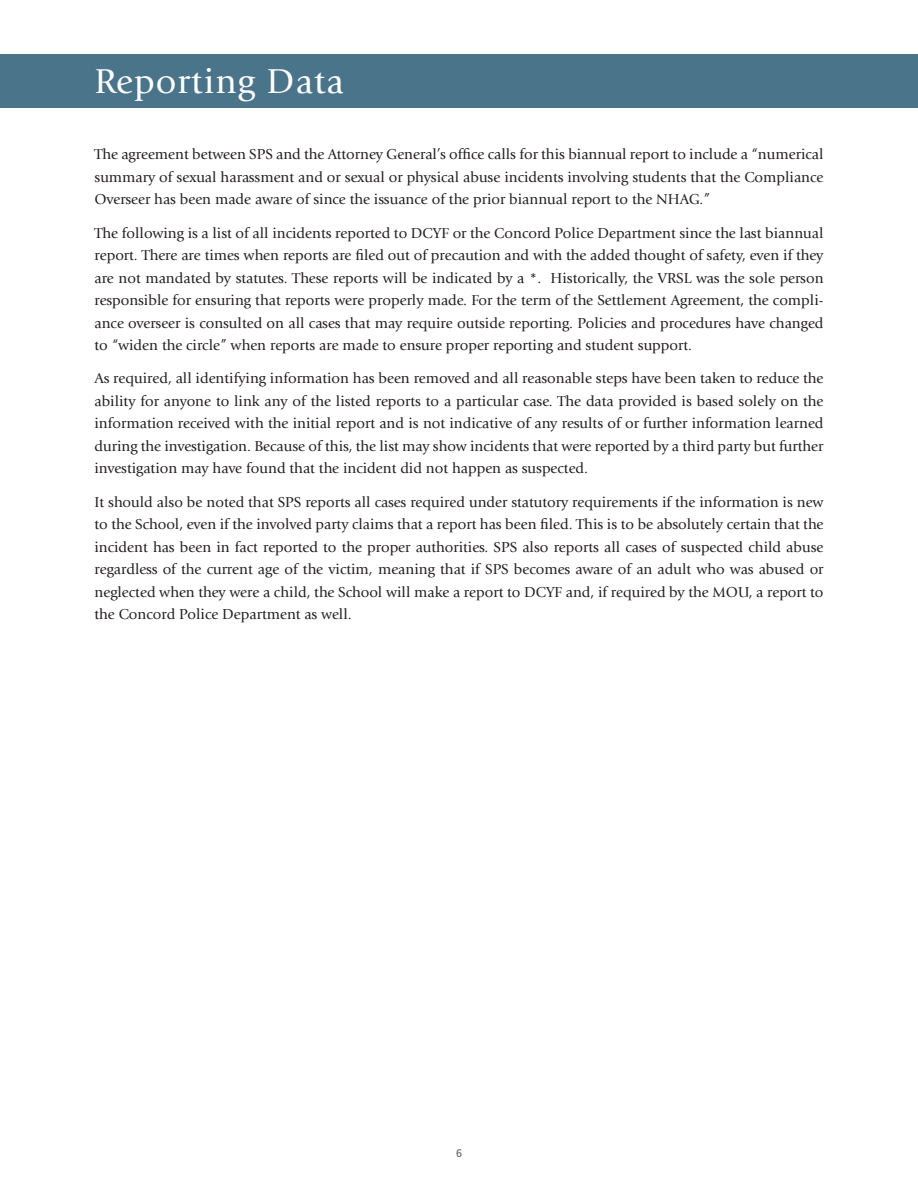
<style>
.page{position:relative;width:918px;height:1188px;background:#fff}
.page>*{position:absolute;margin:0;border:0;box-sizing:border-box;transform-origin:0 0}
.subhead{font:36px "Giovanni Std";letter-spacing:.03em;color:#fff}
.body{font:15px/22.5px "Giovanni Std";color:#231f20;text-align:justify}
.t1{font:500 10.5px "Noto Sans JP";color:#63656a}
</style>
<div class="page">
<div style="left:0;top:54px;width:918px;height:54px;background:#49748a"></div>
<p class="subhead" style="left:91px;top:60px;width:365px">SPS Status Assessment</p>
<p class="subhead" style="left:94px;top:61px;width:251px">Reporting Data</p>
<p class="body" style="left:94px;top:143px;width:731px">The agreement between SPS and the Attorney General’s office calls for this biannual report to include a “numerical summary of sexual harassment and or sexual or physical abuse incidents involving students that the Compliance Overseer has been made aware of since the issuance of the prior biannual report to the NHAG.”</p>
<p class="body" style="left:94px;top:222px;width:731px">The following is a list of all incidents reported to DCYF or the Concord Police Department since the last biannual report. There are times when reports are filed out of precaution and with the added thought of safety, even if they are not mandated by statutes. These reports will be indicated by a *. Historically, the VRSL was the sole person responsible for ensuring that reports were properly made. For the term of the Settlement Agreement, the compli&shy;ance overseer is consulted on all cases that may require outside reporting. Policies and procedures have changed to “widen the circle” when reports are made to ensure proper reporting and student support.</p>
<p class="body" style="left:94px;top:367px;width:731px">As required, all identifying information has been removed and all reasonable steps have been taken to reduce the ability for anyone to link any of the listed reports to a particular case. The data provided is based solely on the information received with the initial report and is not indicative of any results of or further information learned during the investigation. Because of this, the list may show incidents that were reported by a third party but further investigation may have found that the incident did not happen as suspected.</p>
<p class="body" style="left:94px;top:491px;width:731px">It should also be noted that SPS reports all cases required under statutory requirements if the information is new to the School, even if the involved party claims that a report has been filed. This is to be absolutely certain that the incident has been in fact reported to the proper authorities. SPS also reports all cases of suspected child abuse regardless of the current age of the victim, meaning that if SPS becomes aware of an adult who was abused or neglected when they were a child, the School will make a report to DCYF and, if required by the MOU, a report to the Concord Police Department as well.</p>
<p class="t1" style="left:456px;top:1148px;width:7px">6</p>
</div>
